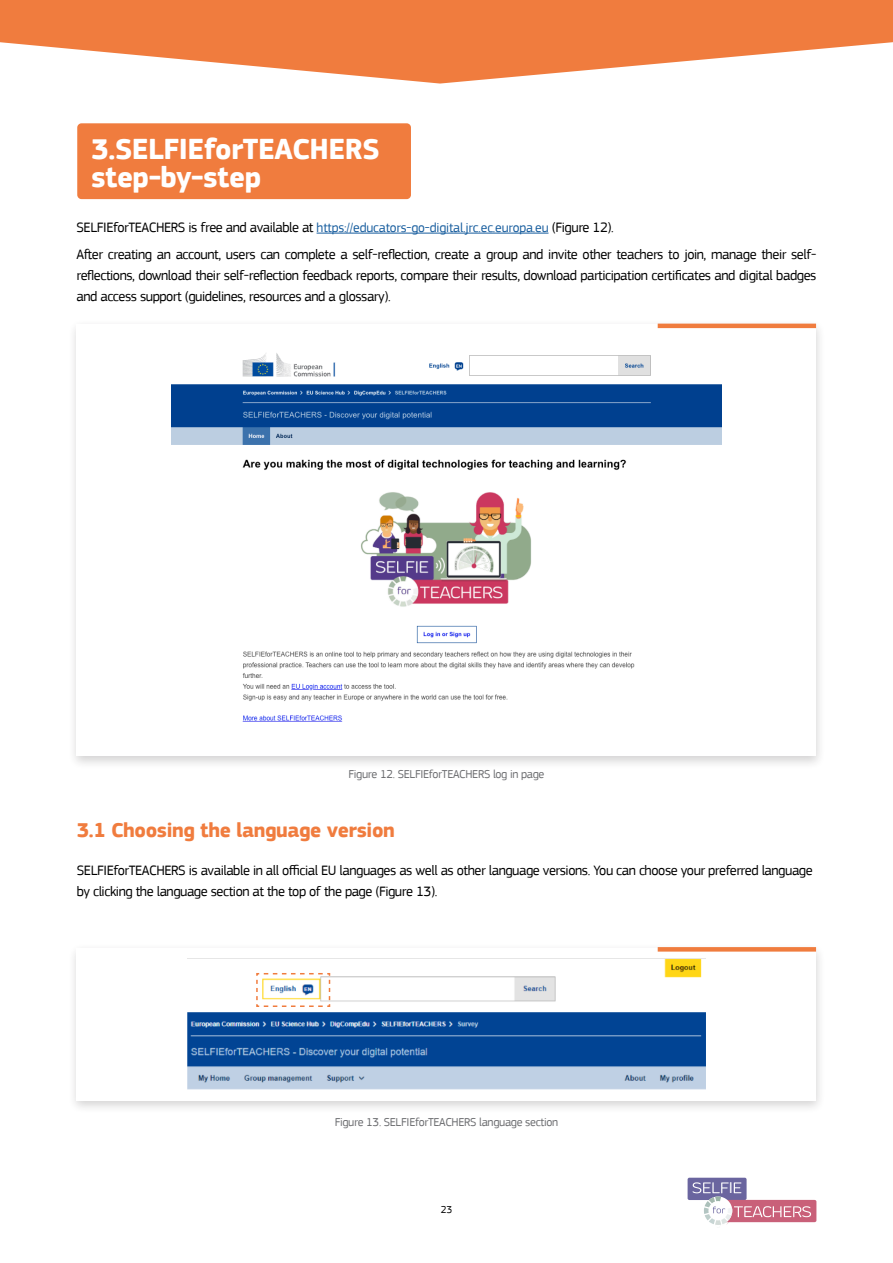
<style>
.page{position:relative;width:893px;height:1263px;background:#fff}
.page>*{position:absolute;margin:0;border:0;box-sizing:border-box;transform-origin:0 0}
.Figura_X{font:700 30px/28.5px "PF Square Sans Pro";letter-spacing:-.015em;color:#fff}
.t1{font:700 21px "PF Square Sans Pro";letter-spacing:-.02em;color:#f07c3e}
.t2{font:16.5px "PF Square Sans Pro";color:#fff}
.t3{font:14.25px/21px "PF Square Sans Pro";letter-spacing:-.03em;color:#000;text-align:justify}
.Figura_X-2{font:12px "PF Square Sans Pro";letter-spacing:-.025em;color:#6c6d70}
.t4{font:10.5px "PF Square Sans Pro";color:#000}
.s1{font-size:13.5px;color:#175d9e}
</style>
<div class="page">
<div style="left:688px;top:1178px;width:59px;height:22px;background:#6a659f;border-radius:2px"></div>
<svg style="left:692px;top:1182px;width:124px;height:43px"></svg>
<div style="left:67px;top:319px;width:758px;height:451px;background:#231f20;opacity:.5"></div>
<div style="left:77px;top:324px;width:739px;height:432px;background:#fff"></div>
<div style="left:67px;top:942px;width:758px;height:172px;background:#231f20;opacity:.5"></div>
<div style="left:77px;top:948px;width:739px;height:152px;background:#fff"></div>
<hr style="left:660px;top:324px;width:154px;height:4px;background:#f07c3e">
<svg style="left:660px;top:947px;width:154px;height:4px"></svg>
<div style="left:77px;top:123px;width:334px;height:76px;background:#f07c3e;border-radius:4px"></div>
<hr style="left:317px;top:233px;width:231px;height:1px;background:#175d9e">
<img style="left:172px;top:353px;width:549px;height:369px">
<img style="left:188px;top:958px;width:517px;height:132px">
<svg style="left:255px;top:972px;width:76px;height:36px"></svg>
<svg style="left:0;top:0;width:893px;height:84px;fill:#f07c3e"></svg>
<p class="Figura_X" style="left:91px;top:136px;width:290px">3.SELFIEforTEACHERS step-by-step</p>
<h2 class="t3" style="left:77px;top:217px;width:539px">SELFIEforTEACHERS is free and available at <span class="s1">https://educators-go-digital.jrc.ec.europa.eu</span> (Figure 12).</h2>
<h2 class="t3" style="left:77px;top:244px;width:741px">After creating an account, users can complete a self-reflection, create a group and invite other teachers to join, manage their self&shy;reflections, download their self-reflection feedback reports, compare their results, download participation certificates and digital badges and access support (guidelines, resources and a glossary).</h2>
<p class="Figura_X-2" style="left:349px;top:767px;width:197px">Figure 12. SELFIEforTEACHERS log in page</p>
<h2 class="t1" style="left:77px;top:817px;width:319px">3.1 Choosing the language version</h2>
<h2 class="t3" style="left:77px;top:860px;width:737px">SELFIEforTEACHERS is available in all official EU languages as well as other language versions. You can choose your preferred language by clicking the language section at the top of the page (Figure 13).</h2>
<p class="Figura_X-2" style="left:335px;top:1115px;width:225px">Figure 13. SELFIEforTEACHERS language section</p>
<p class="t4" style="left:441px;top:1203px;width:13px">23</p>
<p class="t2" style="left:729px;top:1178px;width:6px">I</p>
</div>
